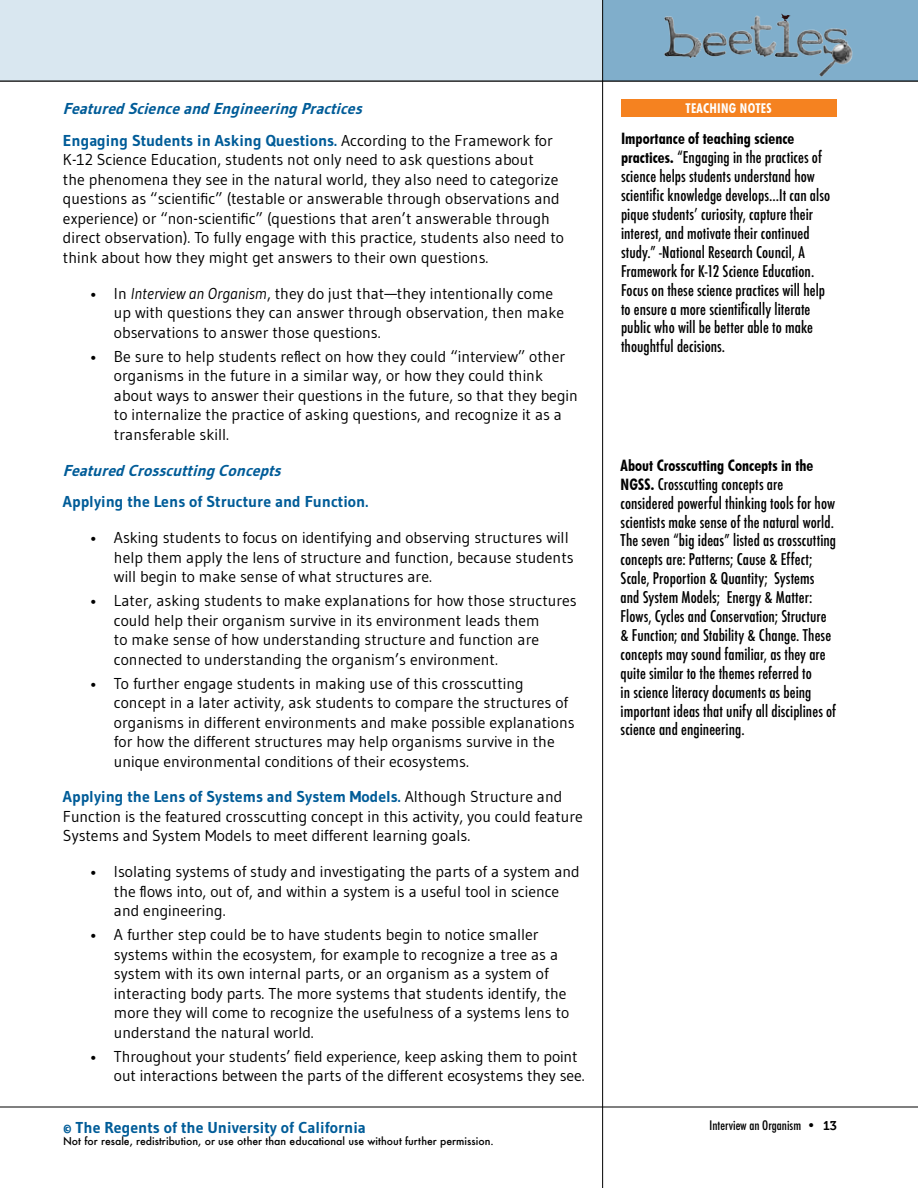
<style>
.page{position:relative;width:918px;height:1188px;background:#fff}
.page>*{position:absolute;margin:0;border:0;box-sizing:border-box;transform-origin:0 0}
.t1{font:15.75px/19.5px "Gudea";color:#000}
.t2{font:500 condensed 15.75px/18.9px "Futura";letter-spacing:.005em;color:#000}
.t3{font:700 15.75px "Gudea";color:#005c98}
.t4{font:italic 700 15.75px "Gudea";color:#005c98}
.t5{font:700 condensed 15.75px "Futura BT";color:#000}
.t6{font:700 condensed 13.5px "Futura BT";letter-spacing:.02em;color:#fff}
.t7{font:500 condensed 12.75px "Futura";color:#000}
.t8{font:500 10.5px "Futura";color:#000}
.s1{font-weight:700;color:#005c98}
.s2{font-style:italic}
.s3{font-family:"Futura BT";font-weight:700}
.s4{font-family:"Museo 700";font-weight:400;font-stretch:normal}
</style>
<div class="page">
<hr style="left:0;top:1107px;width:918px;height:1px;background:#000">
<div style="left:603px;top:0;width:315px;height:81px;background:#80aecb"></div>
<div style="left:0;top:0;width:602px;height:81px;background:#d9e7f0"></div>
<img style="left:664px;top:13px;width:189px;height:64px">
<svg style="left:781px;top:14px;width:9px;height:8px"></svg>
<hr style="left:602px;top:0;width:1px;height:1188px;background:#000">
<div style="left:621px;top:99px;width:216px;height:18px;background:#f58220"></div>
<hr style="left:0;top:81px;width:918px;height:1px;background:#000">
<p class="t4" style="left:63px;top:99px;width:305px">FeaturedScienceandEngineeringPractices</p>
<p class="t6" style="left:685px;top:100px;width:88px">TEACHING NOTES</p>
<p class="t1" style="left:63px;top:130px;width:503px"><span class="s1">Engaging Students in Asking Questions.</span> According to the Framework for K-12 Science Education, students not only need to ask questions about<br>the phenomena they see in the natural world, they also need to categorize questions as “scientific” (testable or answerable through observations and experience) or “non-scientific” (questions that aren’t answerable through direct observation). To fully engage with this practice, students also need to think about how they might get answers to their own questions.</p>
<p class="t1" style="left:114px;top:283px;width:452px;text-indent:-24px">• In <span class="s2">Interview an Organism</span>, they do just that—they intentionally come up with questions they can answer through observation, then make observations to answer those questions.</p>
<p class="t1" style="left:114px;top:346px;width:465px;text-indent:-24px">• Be sure to help students reflect on how they could “interview” other organisms in the future in a similar way, or how they could think about ways to answer their questions in the future, so that they begin to internalize the practice of asking questions, and recognize it as a transferable skill.</p>
<p class="t4" style="left:63px;top:460px;width:224px">FeaturedCrosscuttingConcepts</p>
<p class="t3" style="left:63px;top:492px;width:307px">Applying the Lens of Structure and Function.</p>
<p class="t1" style="left:114px;top:527px;width:461px;text-indent:-24px">• Asking students to focus on identifying and observing structures will help them apply the lens of structure and function, because students will begin to make sense of what structures are.</p>
<p class="t1" style="left:114px;top:590px;width:464px;text-indent:-24px">• Later, asking students to make explanations for how those structures could help their organism survive in its environment leads them<br>to make sense of how understanding structure and function are connected to understanding the organism’s environment.</p>
<p class="t1" style="left:114px;top:673px;width:462px;text-indent:-24px">• To further engage students in making use of this crosscutting concept in a later activity, ask students to compare the structures of organisms in different environments and make possible explanations for how the different structures may help organisms survive in the unique environmental conditions of their ecosystems.</p>
<p class="t1" style="left:63px;top:787px;width:521px"><span class="s1">Applying the Lens of Systems and System Models.</span> Although Structure and<br>Function is the featured crosscutting concept in this activity, you could feature<br>Systems and System Models to meet different learning goals.</p>
<p class="t1" style="left:114px;top:862px;width:467px;text-indent:-24px">• Isolating systems of study and investigating the parts of a system and the flows into, out of, and within a system is a useful tool in science and engineering.</p>
<p class="t1" style="left:114px;top:925px;width:457px;text-indent:-24px">• A further step could be to have students begin to notice smaller systems within the ecosystem, for example to recognize a tree as a system with its own internal parts, or an organism as a system of interacting body parts. The more systems that students identify, the more they will come to recognize the usefulness of a systems lens to understand the natural world.</p>
<p class="t1" style="left:114px;top:1046px;width:472px;text-indent:-24px">• Throughout your students’ field experience, keep asking them to point out interactions between the parts of the different ecosystems they see.</p>
<p class="t5" style="left:621px;top:129px;width:175px">Importance of teaching science</p>
<p class="t2" style="left:621px;top:148px;width:211px"><span class="s3">practices.</span> “Engaging in the practices of science helps students understand how scientific knowledge develops…It can also pique students’ curiosity, capture their interest, and motivate their continued study.” -National Research Council, A Framework for K-12 Science Education.<br>Focus on these science practices will help to ensure a more scientifically literate public who will be better able to make thoughtful decisions.</p>
<p class="t5" style="left:621px;top:456px;width:194px">About Crosscutting Concepts in the</p>
<p class="t2" style="left:621px;top:475px;width:217px"><span class="s3">NGSS.</span> Crosscutting concepts are considered powerful thinking tools for how scientists make sense of the natural world.<br>The seven “big ideas” listed as crosscutting concepts are: Patterns; Cause &amp; Effect; Scale, Proportion &amp; Quantity; Systems and System Models; Energy &amp; Matter:<br>Flows, Cycles and Conservation; Structure &amp; Function; and Stability &amp; Change. These concepts may sound familiar, as they are quite similar to the themes referred to<br>in science literacy documents as being important ideas that unify all disciplines of science and engineering.</p>
<p class="t3" style="left:63px;top:1118px;width:304px">© The Regents of the University of California</p>
<p class="t7" style="left:710px;top:1117px;width:129px">Interview an Organism • <span class="s4">13</span></p>
<p class="t8" style="left:63px;top:1134px;width:432px">Not for resale, redistribution, or use other than educational use without further permission.</p>
</div>
